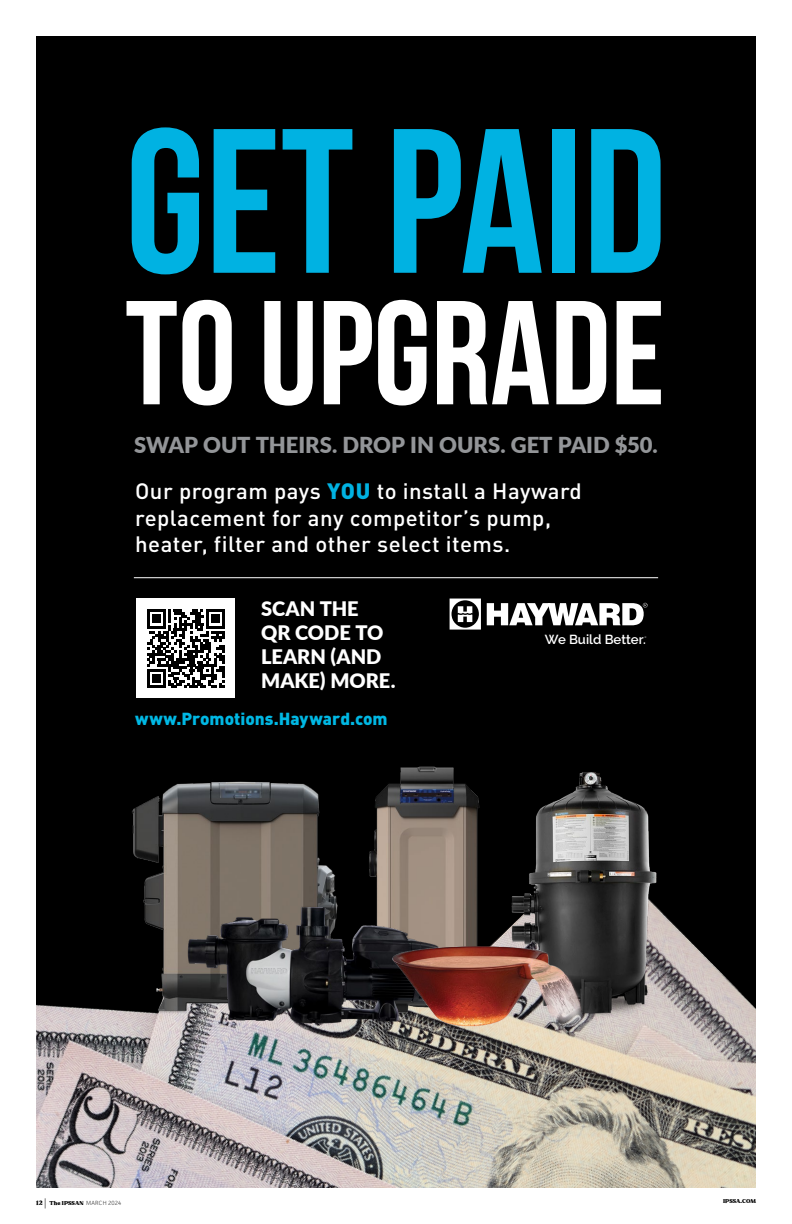
<style>
.page{position:relative;width:792px;height:1224px;background:#fff}
.page>*{position:absolute;margin:0;border:0;box-sizing:border-box;transform-origin:0 0}
.t1{font:700 205.3px "Bebas Neue";color:#00b2e2}
.t2{font:700 147.6px "Bebas Neue";color:#fff}
.t3{font:500 22px/26.4px "DIN Pro";letter-spacing:.02em;color:#fff}
.t4{font:900 22px "Lato";color:#939598}
.t5{font:900 20px/24px "Lato";color:#fff}
.t6{font:900 17.2px "DIN Pro";color:#00b8e4}
.t7{font:600 13.2px "Raleway";color:#fff}
.t8{font:800 7px "Notulen Serif Display";color:#000}
.t9{font:2.5px "Raleway";color:#fff}
.s1{font-weight:900;color:#00b2e2}
.s2{font-size:8px}
.s3{font-family:"Facit";font-weight:200;font-size:10px}
.s4{font-family:"Facit";font-weight:200;font-size:6px}
</style>
<div class="page">
<div style="left:36px;top:36px;width:720px;height:1152px;background:#000"></div>
<img style="left:36px;top:929px;width:720px;height:259px">
<svg style="left:487px;top:603px;width:161px;height:22px"></svg>
<svg style="left:450px;top:599px;width:31px;height:31px"></svg>
<hr style="left:134px;top:577px;width:524px;height:1px;background:#fff">
<div style="left:136px;top:599px;width:99px;height:99px;background:#fff"></div>
<svg style="left:147px;top:609px;width:77px;height:79px"></svg>
<img style="left:550px;top:772px;width:128px;height:257px">
<img style="left:114px;top:781px;width:165px;height:256px">
<img style="left:279px;top:766px;width:271px;height:142px">
<img style="left:156px;top:891px;width:306px;height:155px">
<img style="left:379px;top:908px;width:208px;height:147px">
<h1 class="t1" style="left:125px;top:89px;width:543px">GET PAID</h1>
<h2 class="t2" style="left:125px;top:272px;width:541px">TO UPGRADE</h2>
<p class="t4" style="left:134px;top:429px;width:525px">SWAP OUT THEIRS. DROP IN OURS. GET PAID $50.</p>
<p class="t3" style="left:135px;top:477px;width:448px">Our program pays <span class="s1">YOU</span> to install a Hayward replacement for any competitor’s pump, heater, filter and other select items.</p>
<p class="t5" style="left:261px;top:596px;width:136px">SCAN THE<br>QR CODE TO<br>LEARN (AND<br>MAKE) MORE.</p>
<p class="t6" style="left:135px;top:705px;width:254px">www.Promotions.Hayward.com</p>
<p class="t7" style="left:545px;top:632px;width:103px">We Build Better.</p>
<p class="t9" style="left:645px;top:635px;width:4px">®</p>
<p class="t8" style="left:36px;top:1200px;width:87px"><span class="s2">12</span> <span class="s3">|</span> The IPSSAN <span class="s4">MARCH 2024</span></p>
<p class="t8" style="left:723px;top:1197px;width:34px">IPSSA.COM</p>
</div>
